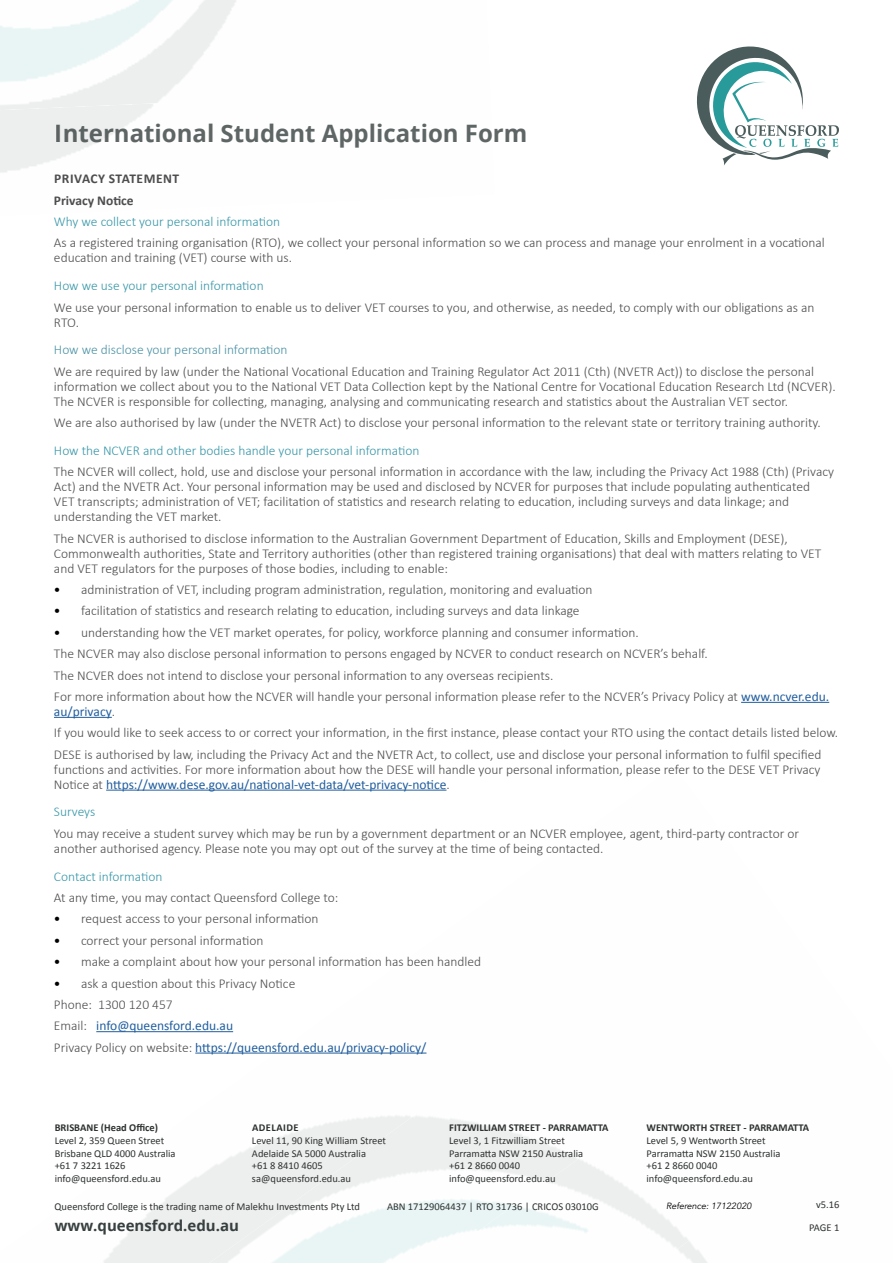
<style>
.page{position:relative;width:893px;height:1263px;background:#fff}
.page>*{position:absolute;margin:0;border:0;box-sizing:border-box;transform-origin:0 0}
.t1{font:700 24px "Open Sans";color:#373f3f}
.t2{font:700 15px "Open Sans";color:#373f3f}
.t3{font:300 13.5px/15px "Calibri";color:#4d4d4f}
.t4{font:300 13.5px "Calibri";color:#3796a8}
.t5{font:300 13.5px "Calibri";color:#4a91a4}
.t6{font:700 13.5px/21.5px "Calibri";color:#4d4d4f}
.t7{font:10.5px/12.6px "Calibri";color:#2e3131}
.t8{font:700 10.5px "Calibri";color:#2e3131}
.t9{font:700 10.5px "Calibri";letter-spacing:.04em;color:#2e3131}
.t10{font:italic 9px "Avenir";color:#000}
.s1{font-weight:400;color:#000}
.s2{font-weight:400;color:#215e9e}
</style>
<div class="page">
<svg style="left:697px;top:46px;width:142px;height:120px"></svg>
<hr style="left:741px;top:702px;width:88px;height:1px;background:#215e9e">
<hr style="left:54px;top:717px;width:58px;height:1px;background:#215e9e">
<hr style="left:106px;top:790px;width:340px;height:1px;background:#215e9e">
<hr style="left:96px;top:1031px;width:137px;height:1px;background:#215e9e">
<hr style="left:195px;top:1052px;width:231px;height:1px;background:#215e9e">
<h1 class="t1" style="left:55px;top:116px;width:474px">International Student Application Form</h1>
<p class="t6" style="left:54px;top:168px;width:127px">PRIVACY STATEMENT<br>Privacy Notice</p>
<p class="t4" style="left:54px;top:213px;width:228px">Why we collect your personal information</p>
<p class="t3" style="left:54px;top:235px;width:772px">As a registered training organisation (RTO), we collect your personal information so we can process and manage your enrolment in a vocational education and training (VET) course with us.</p>
<p class="t4" style="left:54px;top:277px;width:211px">How we use your personal information</p>
<p class="t3" style="left:54px;top:299px;width:762px">We use your personal information to enable us to deliver VET courses to you, and otherwise, as needed, to comply with our obligations as an<br>RTO.</p>
<p class="t5" style="left:54px;top:341px;width:235px">How we disclose your personal information</p>
<p class="t3" style="left:54px;top:363px;width:783px">We are required by law (under the National Vocational Education and Training Regulator Act 2011 (Cth) (NVETR Act)) to disclose the personal information we collect about you to the National VET Data Collection kept by the National Centre for Vocational Education Research Ltd (NCVER).<br>The NCVER is responsible for collecting, managing, analysing and communicating research and statistics about the Australian VET sector.</p>
<p class="t3" style="left:54px;top:415px;width:768px">We are also authorised by law (under the NVETR Act) to disclose your personal information to the relevant state or territory training authority.</p>
<p class="t4" style="left:54px;top:442px;width:367px">How the NCVER and other bodies handle your personal information</p>
<p class="t3" style="left:54px;top:464px;width:781px">The NCVER will collect, hold, use and disclose your personal information in accordance with the law, including the Privacy Act 1988 (Cth) (Privacy Act) and the NVETR Act. Your personal information may be used and disclosed by NCVER for purposes that include populating authenticated<br>VET transcripts; administration of VET; facilitation of statistics and research relating to education, including surveys and data linkage; and understanding the VET market.</p>
<p class="t3" style="left:54px;top:530px;width:769px">The NCVER is authorised to disclose information to the Australian Government Department of Education, Skills and Employment (DESE),<br>Commonwealth authorities, State and Territory authorities (other than registered training organisations) that deal with matters relating to VET and VET regulators for the purposes of those bodies, including to enable:</p>
<p class="t3" style="left:54px;top:582px;width:540px"><span class="s1">•</span> administration of VET, including program administration, regulation, monitoring and evaluation</p>
<p class="t3" style="left:54px;top:603px;width:527px"><span class="s1">•</span> facilitation of statistics and research relating to education, including surveys and data linkage</p>
<p class="t3" style="left:54px;top:621px;width:777px;line-height:21.5px"><span class="s1">•</span> understanding how the VET market operates, for policy, workforce planning and consumer information.<br>The NCVER may also disclose personal information to persons engaged by NCVER to conduct research on NCVER’s behalf.<br>The NCVER does not intend to disclose your personal information to any overseas recipients.<br>For more information about how the NCVER will handle your personal information please refer to the NCVER’s Privacy Policy at <span class="s2">www.ncver.edu.</span></p>
<p class="t3" style="left:54px;top:700px;width:786px;line-height:21.5px"><span class="s2">au/privacy</span>.<br>If you would like to seek access to or correct your information, in the first instance, please contact your RTO using the contact details listed below.<br>DESE is authorised by law, including the Privacy Act and the NVETR Act, to collect, use and disclose your personal information to fulfil specified</p>
<p class="t3" style="left:54px;top:761px;width:768px">functions and activities. For more information about how the DESE will handle your personal information, please refer to the DESE VET Privacy<br>Notice at <span class="s2">https://www.dese.gov.au/national-vet-data/vet-privacy-notice</span>.</p>
<p class="t4" style="left:54px;top:803px;width:43px">Surveys</p>
<p class="t3" style="left:54px;top:826px;width:747px">You may receive a student survey which may be run by a government department or an NCVER employee, agent, third-party contractor or another authorised agency. Please note you may opt out of the survey at the time of being contacted.</p>
<p class="t4" style="left:54px;top:868px;width:110px">Contact information</p>
<p class="t3" style="left:54px;top:890px;width:286px">At any time, you may contact Queensford College to:</p>
<p class="t3" style="left:54px;top:911px;width:266px"><span class="s1">•</span> request access to your personal information</p>
<p class="t3" style="left:54px;top:933px;width:211px"><span class="s1">•</span> correct your personal information</p>
<p class="t3" style="left:54px;top:954px;width:429px"><span class="s1">•</span> make a complaint about how your personal information has been handled</p>
<p class="t3" style="left:54px;top:972px;width:374px;line-height:21.5px"><span class="s1">•</span> ask a question about this Privacy Notice<br>Phone: 1300 120 457<br>Email: <span class="s2">info@queensford.edu.au<br></span>Privacy Policy on website: <span class="s2">https://queensford.edu.au/privacy-policy/</span></p>
<p class="t8" style="left:55px;top:1120px;width:105px">BRISBANE (Head Office)</p>
<p class="t7" style="left:55px;top:1134px;width:122px">Level 2, 359 Queen Street<br>Brisbane QLD 4000 Australia +61 7 3221 1626 info@queensford.edu.au</p>
<p class="t9" style="left:252px;top:1120px;width:48px">ADELAIDE</p>
<p class="t7" style="left:252px;top:1134px;width:136px">Level 11, 90 King William Street<br>Adelaide SA 5000 Australia<br>+61 8 8410 4605 sa@queensford.edu.au</p>
<p class="t8" style="left:449px;top:1120px;width:161px">FITZWILLIAM STREET - PARRAMATTA</p>
<p class="t7" style="left:449px;top:1134px;width:135px">Level 3, 1 Fitzwilliam Street<br>Parramatta NSW 2150 Australia +61 2 8660 0040 info@queensford.edu.au</p>
<p class="t8" style="left:646px;top:1120px;width:164px">WENTWORTH STREET - PARRAMATTA</p>
<p class="t7" style="left:646px;top:1134px;width:135px">Level 5, 9 Wentworth Street<br>Parramatta NSW 2150 Australia +61 2 8660 0040 info@queensford.edu.au</p>
<p class="t7" style="left:55px;top:1200px;width:307px">Queensford College is the trading name of Malekhu Investments Pty Ltd</p>
<p class="t7" style="left:387px;top:1200px;width:213px">ABN 17129064437 | RTO 31736 | CRICOS 03010G</p>
<p class="t7" style="left:816px;top:1198px;width:25px">v5.16</p>
<p class="t10" style="left:666px;top:1200px;width:87px">Reference: 17122020</p>
<p class="t2" style="left:55px;top:1215px;width:186px">www.queensford.edu.au</p>
<p class="t7" style="left:809px;top:1221px;width:32px">PAGE 1</p>
</div>
